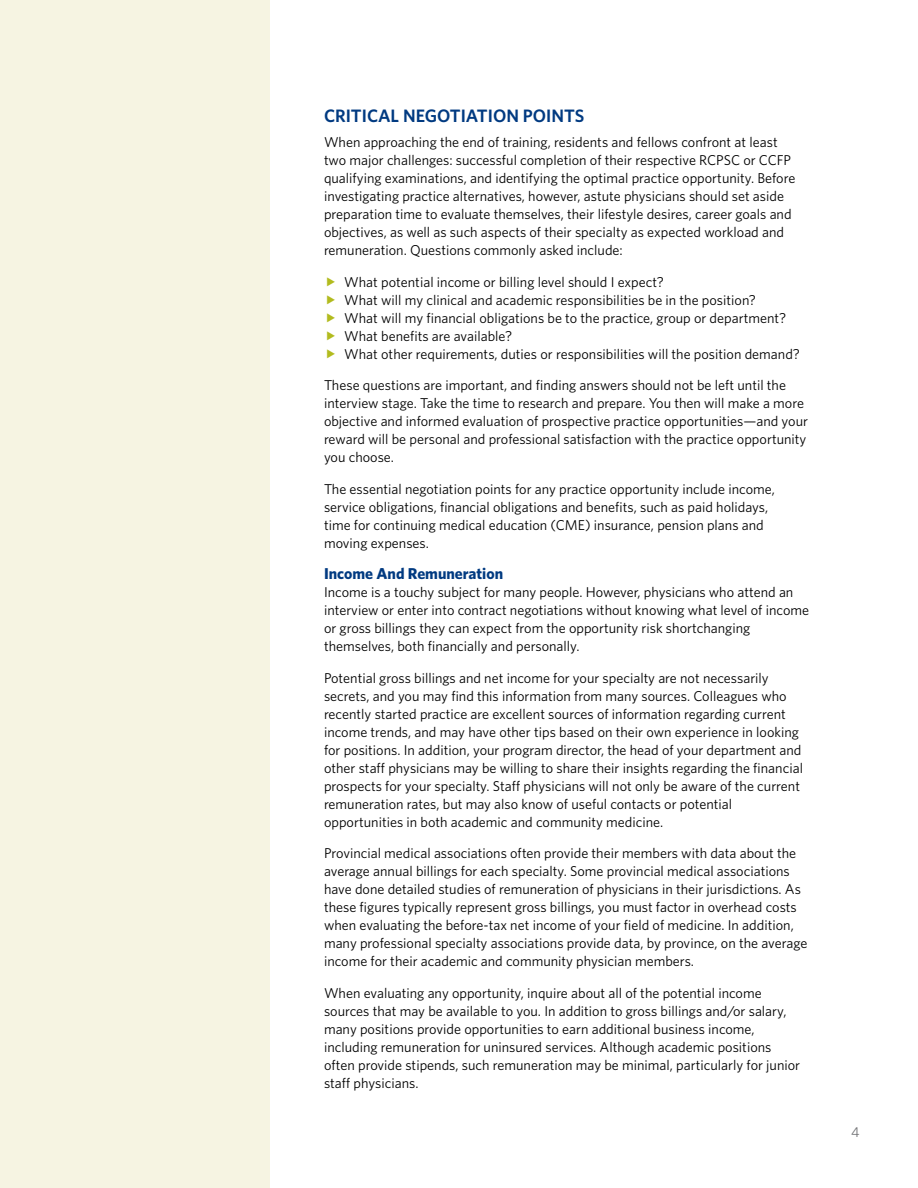
<style>
.page{position:relative;width:918px;height:1188px;background:#fff}
.page>*{position:absolute;margin:0;border:0;box-sizing:border-box;transform-origin:0 0}
.t1{font:600 18px "Whitney";color:#013a81}
.t2{font:700 15.75px "Whitney";color:#013a81}
.t3{font:14.25px/18px "Whitney";color:#000}
.t4{font:14.25px "Whitney";color:#6d6e71}
</style>
<div class="page">
<div style="left:0;top:0;width:270px;height:1188px;background:#f6f4e2"></div>
<p class="t1" style="left:324px;top:104px;width:262px">CRITICAL NEGOTIATION POINTS</p>
<p class="t3" style="left:324px;top:133px;width:473px">When approaching the end of training, residents and fellows confront at least two major challenges: successful completion of their respective RCPSC or CCFP qualifying examinations, and identifying the optimal practice opportunity. Before investigating practice alternatives, however, astute physicians should set aside preparation time to evaluate themselves, their lifestyle desires, career goals and objectives, as well as such aspects of their specialty as expected workload and remuneration. Questions commonly asked include:</p>
<p class="t3" style="left:344px;top:272px;width:457px">What potential income or billing level should I expect?<br>What will my clinical and academic responsibilities be in the position?<br>What will my financial obligations be to the practice, group or department?<br>What benefits are available?<br>What other requirements, duties or responsibilities will the position demand?</p>
<p class="t3" style="left:324px;top:376px;width:486px">These questions are important, and finding answers should not be left until the interview stage. Take the time to research and prepare. You then will make a more objective and informed evaluation of prospective practice opportunities—and your reward will be personal and professional satisfaction with the practice opportunity you choose.</p>
<p class="t3" style="left:324px;top:479px;width:452px">The essential negotiation points for any practice opportunity include income, service obligations, financial obligations and benefits, such as paid holidays, time for continuing medical education (CME) insurance, pension plans and moving expenses.</p>
<p class="t2" style="left:324px;top:563px;width:181px">Income And Remuneration</p>
<p class="t3" style="left:324px;top:583px;width:487px">Income is a touchy subject for many people. However, physicians who attend an interview or enter into contract negotiations without knowing what level of income or gross billings they can expect from the opportunity risk shortchanging themselves, both financially and personally.</p>
<p class="t3" style="left:324px;top:668px;width:481px">Potential gross billings and net income for your specialty are not necessarily secrets, and you may find this information from many sources. Colleagues who recently started practice are excellent sources of information regarding current income trends, and may have other tips based on their own experience in looking for positions. In addition, your program director, the head of your department and other staff physicians may be willing to share their insights regarding the financial prospects for your specialty. Staff physicians will not only be aware of the current remuneration rates, but may also know of useful contacts or potential opportunities in both academic and community medicine.</p>
<p class="t3" style="left:324px;top:844px;width:485px">Provincial medical associations often provide their members with data about the average annual billings for each specialty. Some provincial medical associations have done detailed studies of remuneration of physicians in their jurisdictions. As these figures typically represent gross billings, you must factor in overhead costs when evaluating the before-tax net income of your field of medicine. In addition, many professional specialty associations provide data, by province, on the average income for their academic and community physician members.</p>
<p class="t3" style="left:324px;top:983px;width:478px">When evaluating any opportunity, inquire about all of the potential income sources that may be available to you. In addition to gross billings and/or salary, many positions provide opportunities to earn additional business income, including remuneration for uninsured services. Although academic positions often provide stipends, such remuneration may be minimal, particularly for junior staff physicians.</p>
<p class="t4" style="left:851px;top:1122px;width:10px">4</p>
</div>
